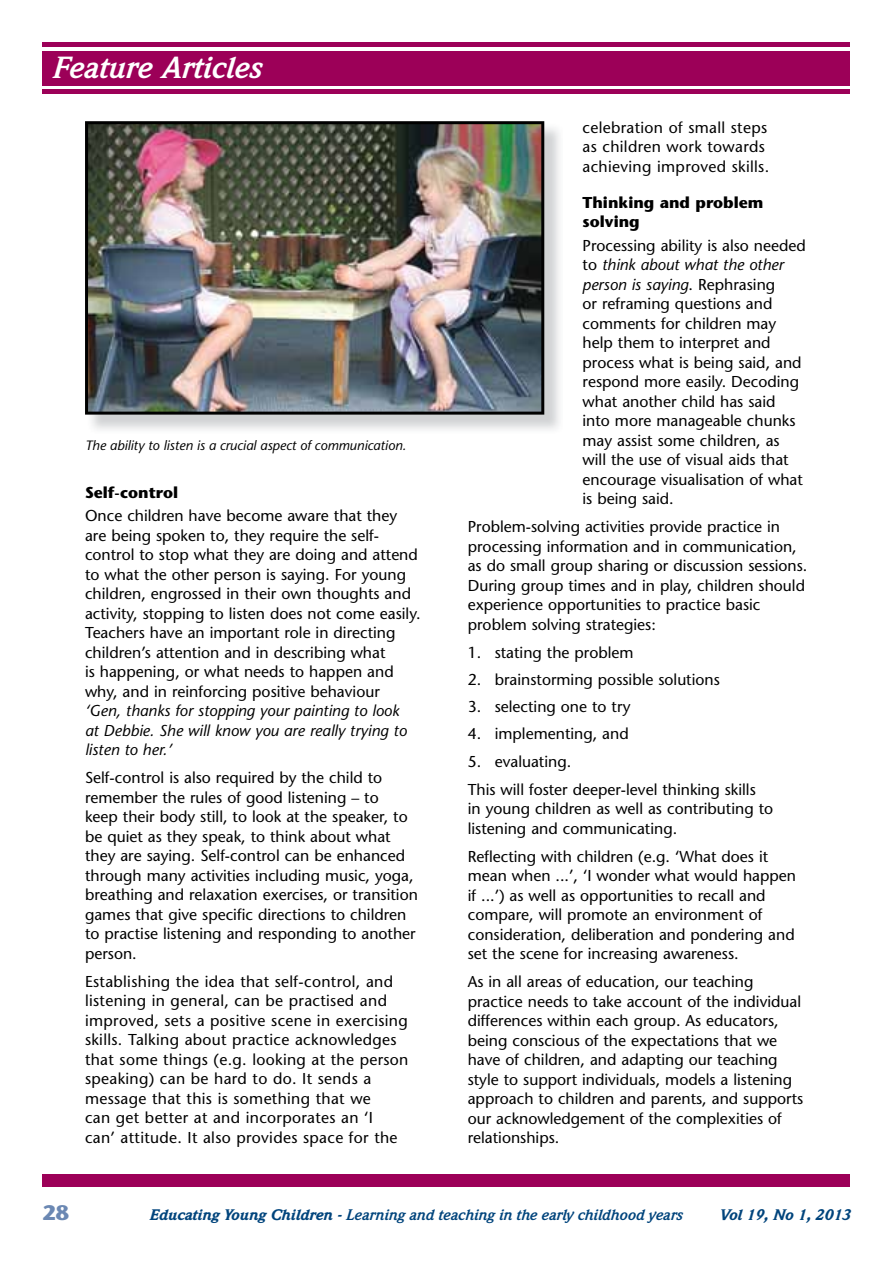
<style>
.page{position:relative;width:893px;height:1263px;background:#fff}
.page>*{position:absolute;margin:0;border:0;box-sizing:border-box;transform-origin:0 0}
.t1{font:italic 700 30px "Weidemann";color:#fff}
.t2{font:700 21px "Stone Sans";color:#6b88b3}
.t3{font:15.75px/19.5px "Stone Sans";color:#000}
.t4{font:15.75px/19.5px "Stone Sans";letter-spacing:.02em;color:#000}
.t5{font:italic 15.75px/19.5px "Stone Sans";color:#000}
.t6{font:700 15.75px/19.5px "Stone Sans";color:#000}
.t7{font:italic 700 15px "Weidemann";color:#00447c}
.t8{font:italic 900 15px "Weidemann";color:#00447c}
.t9{font:italic 13.5px "Stone Sans";color:#000}
.s1{font-style:italic}
.s2{font-weight:900}
</style>
<div class="page">
<div style="left:43px;top:1174px;width:807px;height:12px;background:#9c0058"></div>
<div style="left:43px;top:51px;width:807px;height:34px;background:#9c0058"></div>
<hr style="left:43px;top:43px;width:807px;height:4px;background:#9c0058">
<div style="left:43px;top:89px;width:807px;height:5px;background:#9c0058"></div>
<img style="left:91px;top:124px;width:468px;height:306px">
<img style="left:85px;top:121px;width:459px;height:294px">
<h1 class="t1" style="left:51px;top:50px;width:211px">Feature Articles</h1>
<p class="t9" style="left:85px;top:437px;width:323px">The ability to listen is a crucial aspect of communication.</p>
<p class="t6" style="left:85px;top:482px;width:95px">Self-control</p>
<p class="t3" style="left:85px;top:506px;width:337px">Once children have become aware that they are being spoken to, they require the self&shy;control to stop what they are doing and attend to what the other person is saying. For young children, engrossed in their own thoughts and activity, stopping to listen does not come easily.<br>Teachers have an important role in directing children’s attention and in describing what<br>is happening, or what needs to happen and why, and in reinforcing positive behaviour</p>
<p class="t5" style="left:85px;top:701px;width:323px">‘Gen, thanks for stopping your painting to look at Debbie. She will know you are really trying to listen to her.’</p>
<p class="t3" style="left:85px;top:768px;width:334px">Self-control is also required by the child to remember the rules of good listening – to<br>keep their body still, to look at the speaker, to be quiet as they speak, to think about what they are saying. Self-control can be enhanced through many activities including music, yoga, breathing and relaxation exercises, or transition games that give specific directions to children to practise listening and responding to another person.</p>
<p class="t4" style="left:85px;top:972px;width:325px">Establishing the idea that self-control, and listening in general, can be practised and improved, sets a positive scene in exercising skills. Talking about practice acknowledges that some things (e.g. looking at the person speaking) can be hard to do. It sends a message that this is something that we<br>can get better at and incorporates an ‘I<br>can’ attitude. It also provides space for the</p>
<p class="t4" style="left:583px;top:118px;width:188px">celebration of small steps as children work towards achieving improved skills.</p>
<p class="t6" style="left:583px;top:192px;width:182px">Thinking and problem solving</p>
<p class="t3" style="left:583px;top:236px;width:225px">Processing ability is also needed to <span class="s1">think about what the other person is saying</span>. Rephrasing<br>or reframing questions and comments for children may help them to interpret and process what is being said, and respond more easily. Decoding what another child has said into more manageable chunks may assist some children, as will the use of visual aids that encourage visualisation of what is being said.</p>
<p class="t3" style="left:468px;top:517px;width:341px">Problem-solving activities provide practice in processing information and in communication, as do small group sharing or discussion sessions.<br>During group times and in play, children should experience opportunities to practice basic problem solving strategies:</p>
<p class="t3" style="left:468px;top:643px;width:167px">1. stating the problem</p>
<p class="t3" style="left:468px;top:670px;width:254px">2. brainstorming possible solutions</p>
<p class="t3" style="left:468px;top:697px;width:164px">3. selecting one to try</p>
<p class="t3" style="left:468px;top:724px;width:162px">4. implementing, and</p>
<p class="t3" style="left:468px;top:747px;width:290px;line-height:28px">5. evaluating.<br>This will foster deeper-level thinking skills</p>
<p class="t3" style="left:468px;top:799px;width:307px">in young children as well as contributing to listening and communicating.</p>
<p class="t3" style="left:468px;top:846px;width:330px">Reflecting with children (e.g. ‘What does it mean when ...’, ‘I wonder what would happen if ...’) as well as opportunities to recall and compare, will promote an environment of consideration, deliberation and pondering and set the scene for increasing awareness.</p>
<p class="t3" style="left:468px;top:972px;width:337px">As in all areas of education, our teaching practice needs to take account of the individual differences within each group. As educators, being conscious of the expectations that we have of children, and adapting our teaching style to support individuals, models a listening approach to children and parents, and supports our acknowledgement of the complexities of relationships.</p>
<h2 class="t2" style="left:43px;top:1200px;width:28px">28</h2>
<p class="t7" style="left:149px;top:1206px;width:535px"><span class="s2">Educating Young Children -</span> Learning and teaching in the early childhood years</p>
<p class="t8" style="left:719px;top:1206px;width:133px">Vol 19, No 1, 2013</p>
</div>
